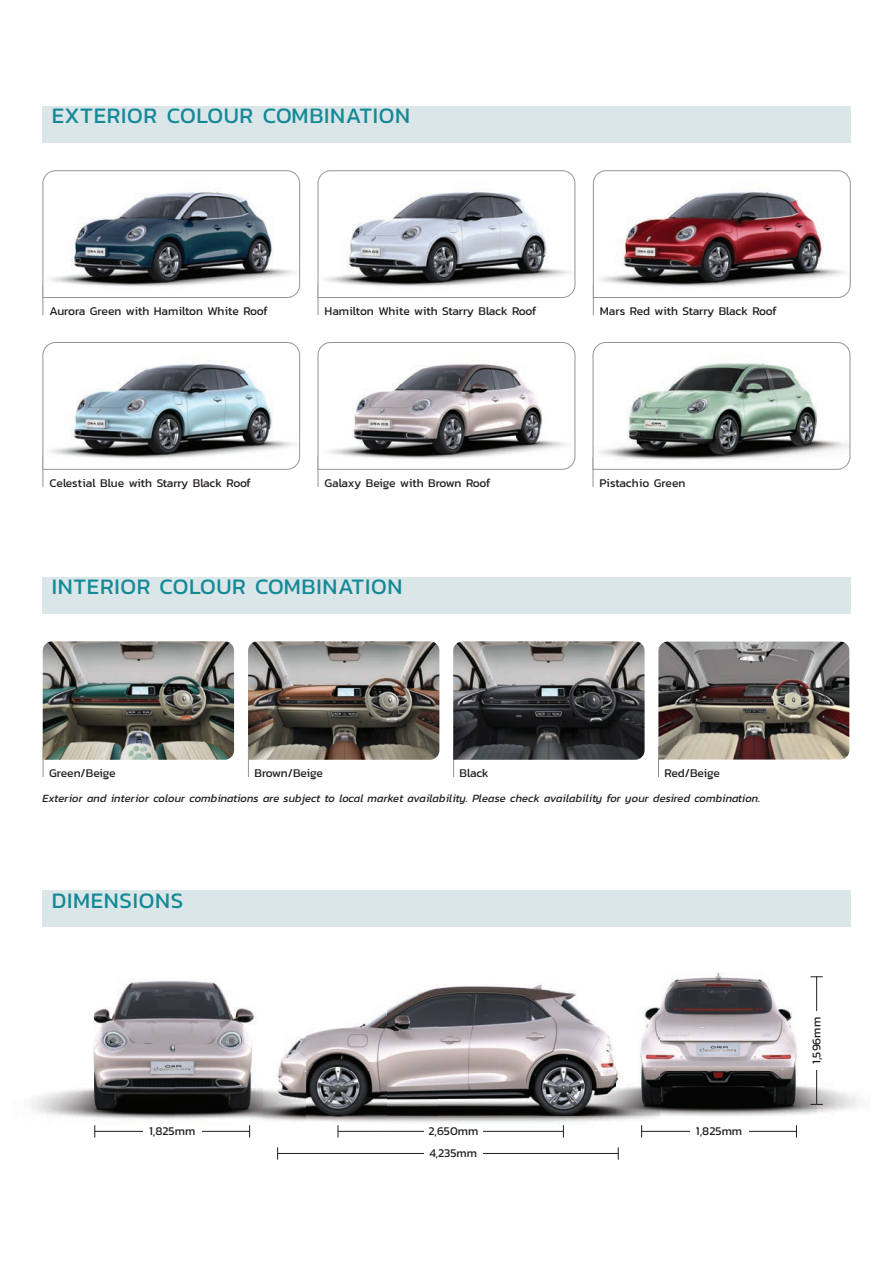
<style>
.page{position:relative;width:893px;height:1263px;background:#fff}
.page>*{position:absolute;margin:0;border:0;box-sizing:border-box;transform-origin:0 0}
.t1{font:22.5px "Kanit";letter-spacing:.03em;color:#138997}
.t2{font:12px "Kanit";color:#231f20}
.t3{font:12px "Kanit";letter-spacing:-.02em;color:#231f20}
.t4{font:12px "Kanit";letter-spacing:-.025em;color:#231f20}
.t5{font:12px "Kanit";letter-spacing:-.03em;color:#231f20}
.t6{font:italic 11.25px "Kanit";color:#231f20}
</style>
<div class="page">
<img style="left:32px;top:978px;width:273px;height:154px">
<img style="left:176px;top:978px;width:129px;height:4px">
<img style="left:386px;top:972px;width:472px;height:188px">
<img style="left:305px;top:1012px;width:81px;height:60px">
<img style="left:281px;top:1072px;width:105px;height:66px">
<img style="left:249px;top:1132px;width:30px;height:28px">
<hr style="left:278px;top:1153px;width:341px;height:1px;background:#231f20">
<svg style="left:277px;top:1147px;width:1px;height:12px"></svg>
<svg style="left:618px;top:1147px;width:1px;height:12px"></svg>
<div style="left:424px;top:1148px;width:59px;height:10px;background:#fff"></div>
<hr style="left:338px;top:1131px;width:226px;height:1px;background:#231f20">
<svg style="left:338px;top:1125px;width:1px;height:12px"></svg>
<div style="left:424px;top:1126px;width:59px;height:10px;background:#fff"></div>
<hr style="left:95px;top:1131px;width:155px;height:1px;background:#231f20">
<svg style="left:94px;top:1125px;width:1px;height:12px"></svg>
<div style="left:143px;top:1126px;width:59px;height:10px;background:#fff"></div>
<hr style="left:642px;top:1131px;width:155px;height:1px;background:#231f20">
<svg style="left:641px;top:1125px;width:1px;height:12px"></svg>
<div style="left:690px;top:1126px;width:58px;height:10px;background:#fff"></div>
<hr style="left:816px;top:976px;width:1px;height:128px;background:#231f20">
<svg style="left:810px;top:1104px;width:13px;height:1px"></svg>
<svg style="left:810px;top:976px;width:13px;height:1px"></svg>
<div style="left:812px;top:1011px;width:10px;height:59px;background:#fff"></div>
<div style="left:43px;top:106px;width:808px;height:36px;background:#dbe6e9"></div>
<hr style="left:43px;top:285px;width:1px;height:30px;background:#939598">
<hr style="left:43px;top:457px;width:1px;height:30px;background:#939598">
<hr style="left:318px;top:285px;width:1px;height:30px;background:#939598">
<hr style="left:593px;top:285px;width:1px;height:30px;background:#939598">
<svg style="left:318px;top:170px;width:257px;height:128px"></svg>
<svg style="left:593px;top:170px;width:258px;height:128px"></svg>
<hr style="left:318px;top:457px;width:1px;height:30px;background:#939598">
<svg style="left:318px;top:342px;width:257px;height:128px"></svg>
<svg style="left:43px;top:342px;width:257px;height:128px"></svg>
<svg style="left:43px;top:170px;width:257px;height:128px"></svg>
<div style="left:43px;top:891px;width:808px;height:36px;background:#dbe6e9"></div>
<hr style="left:593px;top:457px;width:1px;height:30px;background:#939598">
<svg style="left:593px;top:342px;width:257px;height:128px"></svg>
<div style="left:43px;top:577px;width:808px;height:37px;background:#dbe6e9"></div>
<hr style="left:658px;top:747px;width:1px;height:30px;background:#939598">
<img style="left:658px;top:641px;width:192px;height:119px">
<svg style="left:658px;top:747px;width:1px;height:13px"></svg>
<img style="left:248px;top:641px;width:191px;height:119px">
<hr style="left:248px;top:747px;width:1px;height:30px;background:#939598">
<hr style="left:453px;top:747px;width:1px;height:30px;background:#939598">
<img style="left:453px;top:641px;width:192px;height:119px">
<hr style="left:43px;top:747px;width:1px;height:30px;background:#939598">
<img style="left:43px;top:641px;width:191px;height:119px">
<h1 class="t1" style="left:52px;top:98px;width:360px">EXTERIOR COLOUR COMBINATION</h1>
<p class="t2" style="left:49px;top:302px;width:220px">Aurora Green with Hamilton White Roof</p>
<p class="t2" style="left:324px;top:302px;width:213px">Hamilton White with Starry Black Roof</p>
<p class="t3" style="left:600px;top:302px;width:178px">Mars Red with Starry Black Roof</p>
<p class="t2" style="left:49px;top:474px;width:203px">Celestial Blue with Starry Black Roof</p>
<p class="t4" style="left:324px;top:474px;width:167px">Galaxy Beige with Brown Roof</p>
<p class="t2" style="left:599px;top:474px;width:87px">Pistachio Green</p>
<h1 class="t1" style="left:52px;top:569px;width:352px">INTERIOR COLOUR COMBINATION</h1>
<p class="t2" style="left:665px;top:764px;width:57px">Red/Beige</p>
<p class="t6" style="left:43px;top:789px;width:719px">Exterior and interior colour combinations are subject to local market availability. Please check availability for your desired combination.</p>
<p class="t2" style="left:49px;top:764px;width:68px">Green/Beige</p>
<p class="t5" style="left:254px;top:764px;width:70px">Brown/Beige</p>
<p class="t2" style="left:460px;top:764px;width:31px">Black</p>
<h1 class="t1" style="left:52px;top:883px;width:133px">DIMENSIONS</h1>
<p class="t2" style="left:149px;top:1122px;width:48px">1,825mm</p>
<p class="t2" style="left:428px;top:1122px;width:52px">2,650mm</p>
<p class="t2" style="left:696px;top:1122px;width:48px">1,825mm</p>
<p class="t2" style="left:430px;top:1144px;width:49px">4,235mm</p>
<p class="t2" style="left:807px;top:1064px;width:48px;rotate:-90deg">1,596mm</p>
</div>
